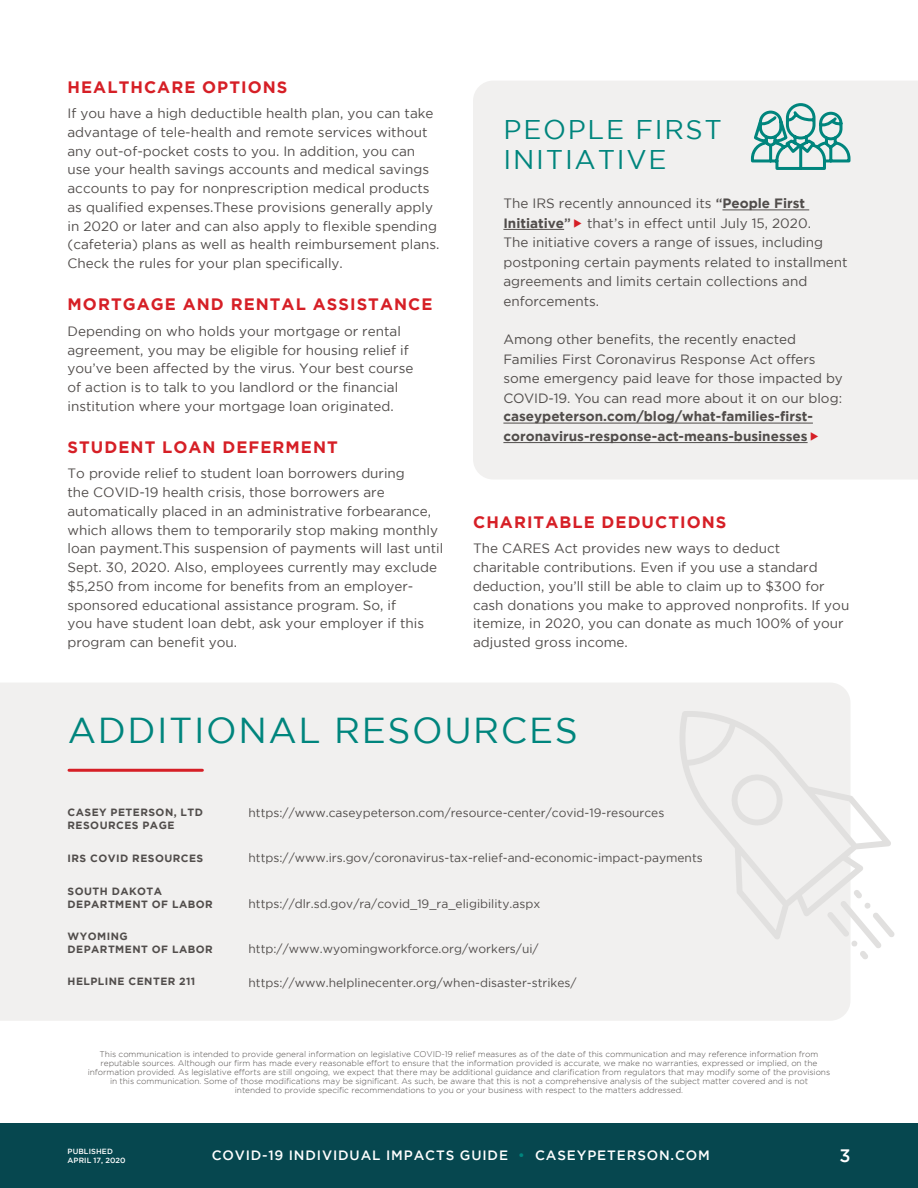
<style>
.page{position:relative;width:918px;height:1188px;background:#fff}
.page>*{position:absolute;margin:0;border:0;box-sizing:border-box;transform-origin:0 0}
.t1{font:36px "Gotham";letter-spacing:.045em;color:#00857d}
.t2{font:27px/30px "Gotham";letter-spacing:.065em;color:#00857d}
.t3{font:500 18px "Gotham";color:#fff}
.t4{font:700 16.5px "Gotham";letter-spacing:.065em;color:#d61f26}
.t5{font:13.5px/18.8px "Gotham";color:#514d4b}
.t6{font:13.5px/19.5px "Gotham";color:#514d4b}
.t7{font:700 13.5px/19.5px "Gotham";color:#514d4b}
.t8{font:500 13.5px "Gotham";letter-spacing:.065em;color:#fff}
.t9{font:12px "Gotham";color:#514d4b}
.t10{font:700 10.5px/12.6px "Gotham";letter-spacing:.045em;color:#514d4b}
.t11{font:300 8.25px/9px "Gotham";color:#514d4b;text-align:center}
.t12{font:500 7.5px/9px "Gotham";letter-spacing:.015em;color:#fff}
.s1{font-weight:500}
.s2{font-weight:700}
.s3{color:#d61f26}
.s4{color:#00857d}
</style>
<div class="page">
<div style="left:0;top:1123px;width:918px;height:65px;background:#06474f"></div>
<div style="left:473px;top:81px;width:445px;height:398px;background:#f1f0ef"></div>
<div style="left:0;top:683px;width:850px;height:338px;background:#f1f0ef"></div>
<hr style="left:722px;top:210px;width:87px;height:1px;background:#514d4b">
<hr style="left:503px;top:229px;width:61px;height:1px;background:#514d4b">
<hr style="left:503px;top:423px;width:310px;height:1px;background:#514d4b">
<hr style="left:503px;top:442px;width:305px;height:1px;background:#514d4b">
<svg style="left:749px;top:102px;width:103px;height:69px"></svg>
<svg style="left:678px;top:710px;width:213px;height:230px;fill:#f1f0ef"></svg>
<svg style="left:729px;top:771px;width:57px;height:55px"></svg>
<svg style="left:827px;top:890px;width:68px;height:70px"></svg>
<hr style="left:69px;top:769px;width:133px;height:3px;background:#d61f26">
<p class="t4" style="left:68px;top:77px;width:221px">HEALTHCARE OPTIONS</p>
<p class="t5" style="left:68px;top:104px;width:374px">If you have a high deductible health plan, you can take advantage of tele-health and remote services without any out-of-pocket costs to you. In addition, you can use your health savings accounts and medical savings accounts to pay for nonprescription medical products as qualified expenses.These provisions generally apply in 2020 or later and can also apply to flexible spending (cafeteria) plans as well as health reimbursement plans.<br>Check the rules for your plan specifically.</p>
<p class="t4" style="left:68px;top:295px;width:366px">MORTGAGE AND RENTAL ASSISTANCE</p>
<p class="t5" style="left:68px;top:321px;width:347px">Depending on who holds your mortgage or rental agreement, you may be eligible for housing relief if you’ve been affected by the virus. Your best course of action is to talk to you landlord or the financial institution where your mortgage loan originated.</p>
<p class="t4" style="left:68px;top:438px;width:272px">STUDENT LOAN DEFERMENT</p>
<p class="t5" style="left:68px;top:464px;width:377px">To provide relief to student loan borrowers during<br>the COVID-19 health crisis, those borrowers are automatically placed in an administrative forbearance, which allows them to temporarily stop making monthly loan payment.This suspension of payments will last until Sept. 30, 2020. Also, employees currently may exclude $5,250 from income for benefits from an employer&shy;sponsored educational assistance program. So, if<br>you have student loan debt, ask your employer if this program can benefit you.</p>
<h2 class="t2" style="left:504px;top:114px;width:220px">PEOPLE FIRST<br>INITIATIVE</h2>
<p class="t5" style="left:503px;top:194px;width:346px;line-height:19.5px">The IRS recently announced its <span class="s1">“</span><span class="s2">People First Initiative</span><span class="s1">”</span><span class="s3">▶</span> that’s in effect until July 15, 2020.<br>The initiative covers a range of issues, including postponing certain payments related to installment agreements and limits certain collections and enforcements.</p>
<p class="t6" style="left:503px;top:329px;width:341px">Among other benefits, the recently enacted Families First Coronavirus Response Act offers some emergency paid leave for those impacted by COVID-19. You can read more about it on our blog:</p>
<p class="t7" style="left:503px;top:407px;width:318px">caseypeterson.com/blog/what-families-first&shy;coronavirus-response-act-means-businesses<span class="s3">▶</span></p>
<p class="t4" style="left:473px;top:513px;width:255px">CHARITABLE DEDUCTIONS</p>
<p class="t5" style="left:473px;top:539px;width:378px">The CARES Act provides new ways to deduct charitable contributions. Even if you use a standard deduction, you’ll still be able to claim up to $300 for cash donations you make to approved nonprofits. If you itemize, in 2020, you can donate as much 100% of your adjusted gross income.</p>
<h1 class="t1" style="left:68px;top:710px;width:512px">ADDITIONAL RESOURCES</h1>
<p class="t10" style="left:68px;top:806px;width:137px">CASEY PETERSON, LTD<br>RESOURCES PAGE</p>
<p class="t9" style="left:249px;top:806px;width:417px">https://www.caseypeterson.com/resource-center/covid-19-resources</p>
<p class="t10" style="left:68px;top:852px;width:137px">IRS COVID RESOURCES</p>
<p class="t9" style="left:249px;top:851px;width:456px">https://www.irs.gov/coronavirus-tax-relief-and-economic-impact-payments</p>
<p class="t10" style="left:68px;top:885px;width:147px">SOUTH DAKOTA<br>DEPARTMENT OF LABOR</p>
<p class="t9" style="left:249px;top:897px;width:293px">https://dlr.sd.gov/ra/covid_19_ra_eligibility.aspx</p>
<p class="t10" style="left:68px;top:930px;width:147px">WYOMING<br>DEPARTMENT OF LABOR</p>
<p class="t9" style="left:249px;top:942px;width:292px">http://www.wyomingworkforce.org/workers/ui/</p>
<p class="t10" style="left:68px;top:975px;width:129px">HELPLINE CENTER 211</p>
<p class="t9" style="left:249px;top:976px;width:330px">https://www.helplinecenter.org/when-disaster-strikes/</p>
<p class="t11" style="left:88px;top:1049px;width:744px">This communication is intended to provide general information on legislative COVID-19 relief measures as of the date of this communication and may reference information from reputable sources. Although our firm has made every reasonable effort to ensure that the information provided is accurate, we make no warranties, expressed or implied, on the information provided. As legislative efforts are still ongoing, we expect that there may be additional guidance and clarification from regulators that may modify some of the provisions in this communication. Some of those modifications may be significant. As such, be aware that this is not a comprehensive analysis of the subject matter covered and is not<br>intended to provide specific recommendations to you or your business with respect to the matters addressed.</p>
<p class="t12" style="left:68px;top:1147px;width:59px">PUBLISHED<br>APRIL 17, 2020</p>
<p class="t8" style="left:212px;top:1148px;width:500px">COVID-19 INDIVIDUAL IMPACTS GUIDE <span class="s4">•</span> CASEYPETERSON.COM</p>
<h3 class="t3" style="left:839px;top:1145px;width:13px">3</h3>
</div>
